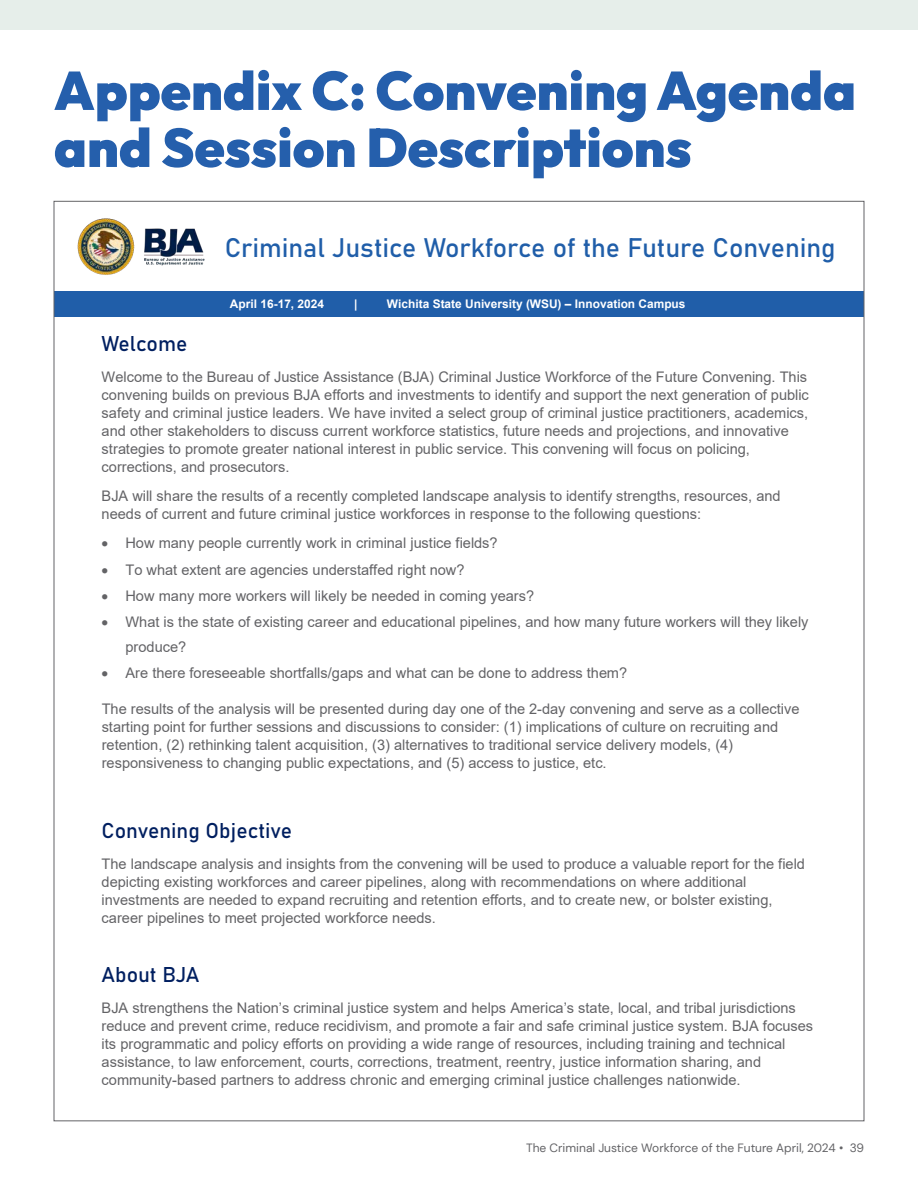
<style>
.page{position:relative;width:918px;height:1188px;background:#fff}
.page>*{position:absolute;margin:0;border:0;box-sizing:border-box;transform-origin:0 0}
.t1{font:100 54px/57px "Outfit";color:#255fac}
.t2{font:26.55px "Bahnschrift";color:#205ea9}
.t3{font:21.15px "Bahnschrift";letter-spacing:-.005em;color:#001f60}
.t4{font:14.55px/18px "Arial";color:#636366}
.t5{font:12px "DM Sans";color:#636366}
.t6{font:700 11.85px "Arial";color:#fff}
</style>
<div class="page">
<div style="left:0;top:0;width:918px;height:30px;background:#e6eeea"></div>
<div style="left:54px;top:291px;width:810px;height:26px;background:#205ea9"></div>
<img style="left:77px;top:218px;width:128px;height:57px">
<h1 class="t1" style="left:54px;top:62px;width:804px">Appendix C: Convening Agenda and Session Descriptions</h1>
<p class="t2" style="left:225px;top:227px;width:612px">Criminal Justice Workforce of the Future Convening</p>
<p class="t6" style="left:230px;top:295px;width:96px">April 16-17, 2024</p>
<p class="t6" style="left:354px;top:295px;width:5px">|</p>
<p class="t6" style="left:387px;top:295px;width:300px">Wichita State University (WSU) – Innovation Campus</p>
<p class="t3" style="left:102px;top:328px;width:87px">Welcome</p>
<p class="t4" style="left:102px;top:368px;width:709px">Welcome to the Bureau of Justice Assistance (BJA) Criminal Justice Workforce of the Future Convening. This convening builds on previous BJA efforts and investments to identify and support the next generation of public safety and criminal justice leaders. We have invited a select group of criminal justice practitioners, academics, and other stakeholders to discuss current workforce statistics, future needs and projections, and innovative strategies to promote greater national interest in public service. This convening will focus on policing, corrections, and prosecutors.</p>
<p class="t4" style="left:102px;top:487px;width:681px">BJA will share the results of a recently completed landscape analysis to identify strengths, resources, and needs of current and future criminal justice workforces in response to the following questions:</p>
<p class="t4" style="left:102px;top:534px;width:398px">• How many people currently work in criminal justice fields?</p>
<p class="t4" style="left:102px;top:560px;width:364px">• To what extent are agencies understaffed right now?</p>
<p class="t4" style="left:102px;top:586px;width:434px">• How many more workers will likely be needed in coming years?</p>
<p class="t4" style="left:125px;top:609px;width:685px;line-height:25.2px;text-indent:-24px">• What is the state of existing career and educational pipelines, and how many future workers will they likely produce?</p>
<p class="t4" style="left:102px;top:664px;width:527px">• Are there foreseeable shortfalls/gaps and what can be done to address them?</p>
<p class="t4" style="left:102px;top:700px;width:699px">The results of the analysis will be presented during day one of the 2-day convening and serve as a collective starting point for further sessions and discussions to consider: (1) implications of culture on recruiting and retention, (2) rethinking talent acquisition, (3) alternatives to traditional service delivery models, (4) responsiveness to changing public expectations, and (5) access to justice, etc.</p>
<p class="t3" style="left:102px;top:815px;width:192px">Convening Objective</p>
<p class="t4" style="left:102px;top:854px;width:705px">The landscape analysis and insights from the convening will be used to produce a valuable report for the field depicting existing workforces and career pipelines, along with recommendations on where additional investments are needed to expand recruiting and retention efforts, and to create new, or bolster existing, career pipelines to meet projected workforce needs.</p>
<p class="t3" style="left:102px;top:959px;width:99px">About BJA</p>
<p class="t4" style="left:102px;top:999px;width:713px">BJA strengthens the Nation’s criminal justice system and helps America’s state, local, and tribal jurisdictions reduce and prevent crime, reduce recidivism, and promote a fair and safe criminal justice system. BJA focuses its programmatic and policy efforts on providing a wide range of resources, including training and technical assistance, to law enforcement, courts, corrections, treatment, reentry, justice information sharing, and community-based partners to address chronic and emerging criminal justice challenges nationwide.</p>
<p class="t5" style="left:526px;top:1141px;width:339px">The Criminal Justice Workforce of the Future April, 2024 • 39</p>
</div>
